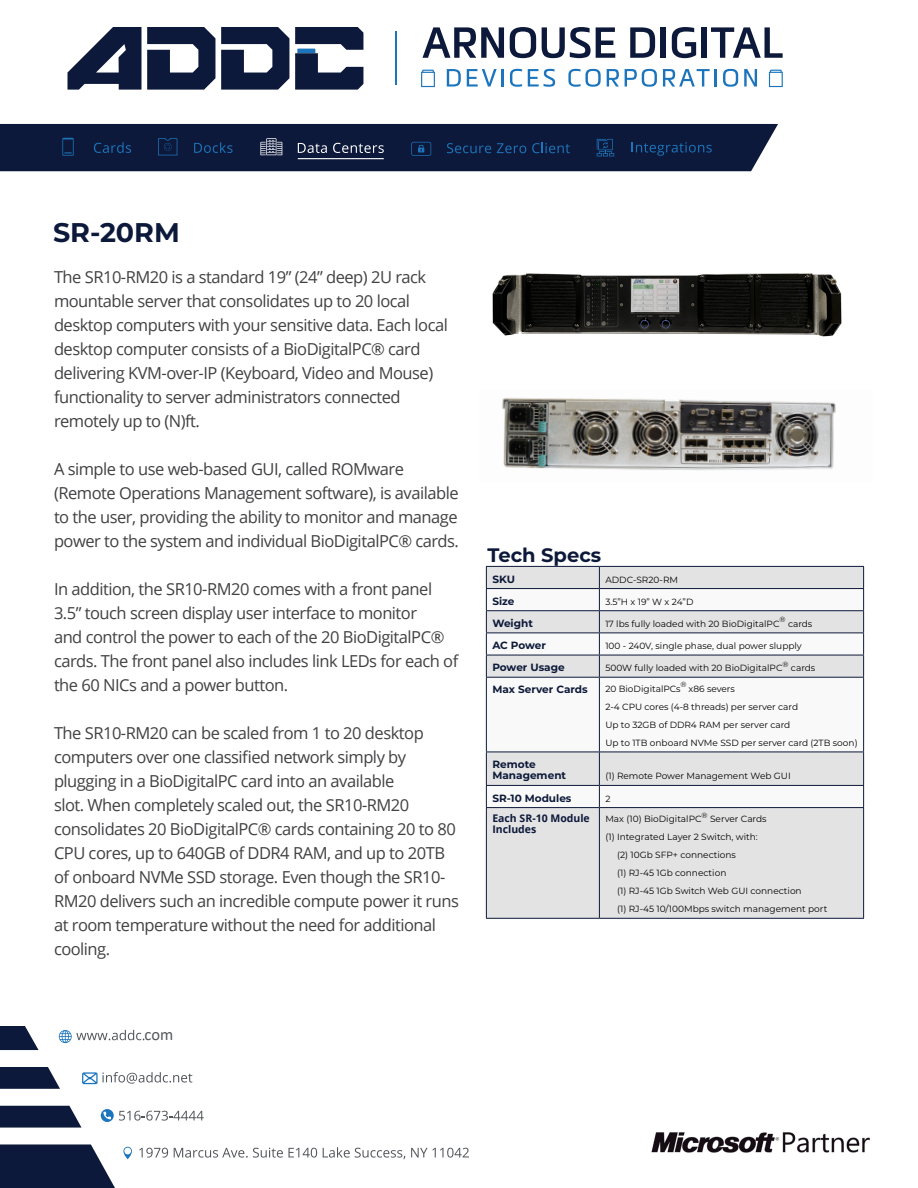
<style>
.page{position:relative;width:918px;height:1188px;background:#fff}
.page>*{position:absolute;margin:0;border:0;box-sizing:border-box;transform-origin:0 0}
.t1{font:700 27px "Montserrat";color:#0d193a}
.t2{font:700 19.5px "Montserrat";color:#0d193a}
.t3{font:16.5px/24px "Open Sans";letter-spacing:-.03em;color:#414042}
.t4{font:16.5px "Calibri";color:#54565b}
.t5{font:700 10.5px/11.4px "Montserrat";color:#0d1939}
.t6{font:700 10.5px/11.4px "Open Sans";color:#0d193a}
.t7{font:9px/18px "Montserrat";color:#000}
.t8{font:7.5px "Montserrat";color:#000}
</style>
<div class="page">
<svg style="left:0;top:1106px;width:82px;height:22px;background:#242f4d"></svg>
<svg style="left:0;top:1026px;width:39px;height:24px"></svg>
<svg style="left:0;top:1067px;width:60px;height:22px"></svg>
<svg style="left:0;top:1144px;width:115px;height:44px;background:#283350"></svg>
<svg style="left:59px;top:1030px;width:85px;height:13px"></svg>
<svg style="left:101px;top:1109px;width:103px;height:13px"></svg>
<svg style="left:139px;top:1148px;width:29px;height:10px"></svg>
<svg style="left:174px;top:1148px;width:143px;height:10px"></svg>
<svg style="left:323px;top:1147px;width:82px;height:12px"></svg>
<svg style="left:411px;top:1148px;width:58px;height:10px"></svg>
<svg style="left:123px;top:1147px;width:9px;height:12px"></svg>
<svg style="left:82px;top:1072px;width:110px;height:12px"></svg>
<img style="left:651px;top:1132px;width:219px;height:21px">
<svg style="left:423px;top:27px;width:81px;height:31px"></svg>
<svg style="left:510px;top:27px;width:26px;height:31px"></svg>
<svg style="left:542px;top:27px;width:73px;height:31px"></svg>
<svg style="left:630px;top:27px;width:25px;height:31px"></svg>
<div style="left:661px;top:27px;width:5px;height:31px;background:#0d193a"></div>
<svg style="left:672px;top:27px;width:24px;height:31px"></svg>
<div style="left:702px;top:27px;width:5px;height:31px;background:#0d193a"></div>
<svg style="left:711px;top:27px;width:72px;height:31px"></svg>
<svg style="left:447px;top:69px;width:14px;height:18px"></svg>
<svg style="left:467px;top:69px;width:37px;height:18px"></svg>
<svg style="left:510px;top:69px;width:12px;height:18px"></svg>
<svg style="left:528px;top:69px;width:27px;height:18px"></svg>
<svg style="left:568px;top:69px;width:33px;height:18px"></svg>
<svg style="left:607px;top:69px;width:12px;height:18px"></svg>
<svg style="left:625px;top:69px;width:32px;height:18px"></svg>
<svg style="left:663px;top:69px;width:54px;height:18px"></svg>
<svg style="left:723px;top:69px;width:15px;height:18px"></svg>
<svg style="left:744px;top:69px;width:13px;height:18px"></svg>
<hr style="left:396px;top:32px;width:1px;height:53px;background:#1c75bc">
<svg style="left:769px;top:70px;width:14px;height:17px"></svg>
<svg style="left:421px;top:70px;width:14px;height:17px"></svg>
<svg style="left:68px;top:27px;width:73px;height:63px"></svg>
<svg style="left:295px;top:27px;width:68px;height:63px"></svg>
<svg style="left:147px;top:27px;width:68px;height:63px"></svg>
<svg style="left:221px;top:27px;width:68px;height:63px"></svg>
<svg style="left:0;top:124px;width:778px;height:47px;background:#142243"></svg>
<img style="left:502px;top:398px;width:334px;height:73px">
<img style="left:492px;top:273px;width:350px;height:64px">
<div style="left:487px;top:567px;width:376px;height:351px;background:#e3e3e3"></div>
<svg style="left:487px;top:589px;width:376px;height:218px"></svg>
<hr style="left:486px;top:566px;width:113px;height:1px;background:#0d193a">
<hr style="left:599px;top:566px;width:265px;height:1px;background:#0d193a">
<hr style="left:486px;top:588px;width:113px;height:1px;background:#0d193a">
<hr style="left:599px;top:588px;width:265px;height:1px;background:#0d193a">
<hr style="left:486px;top:610px;width:113px;height:1px;background:#0d193a">
<hr style="left:599px;top:610px;width:265px;height:1px;background:#0d193a">
<hr style="left:486px;top:633px;width:113px;height:1px;background:#0d193a">
<hr style="left:599px;top:633px;width:265px;height:1px;background:#0d193a">
<hr style="left:486px;top:655px;width:113px;height:1px;background:#0d193a">
<svg style="left:486px;top:567px;width:1px;height:110px"></svg>
<hr style="left:599px;top:655px;width:265px;height:1px;background:#0d193a">
<svg style="left:599px;top:567px;width:1px;height:110px"></svg>
<svg style="left:863px;top:567px;width:1px;height:110px"></svg>
<hr style="left:486px;top:677px;width:113px;height:1px;background:#0d193a">
<hr style="left:486px;top:678px;width:1px;height:74px;background:#0d193a">
<hr style="left:599px;top:677px;width:265px;height:1px;background:#0d193a">
<hr style="left:599px;top:678px;width:1px;height:74px;background:#0d193a">
<hr style="left:863px;top:678px;width:1px;height:74px;background:#0d193a">
<hr style="left:486px;top:752px;width:113px;height:1px;background:#0d193a">
<hr style="left:486px;top:752px;width:1px;height:33px;background:#0d193a">
<hr style="left:599px;top:752px;width:265px;height:1px;background:#0d193a">
<hr style="left:599px;top:752px;width:1px;height:33px;background:#0d193a">
<hr style="left:863px;top:752px;width:1px;height:33px;background:#0d193a">
<hr style="left:486px;top:785px;width:113px;height:1px;background:#0d193a">
<svg style="left:486px;top:786px;width:1px;height:21px"></svg>
<hr style="left:599px;top:785px;width:265px;height:1px;background:#0d193a">
<svg style="left:599px;top:786px;width:1px;height:21px"></svg>
<svg style="left:863px;top:786px;width:1px;height:21px"></svg>
<hr style="left:486px;top:807px;width:113px;height:1px;background:#0d193a">
<hr style="left:486px;top:808px;width:1px;height:110px;background:#0d193a">
<hr style="left:599px;top:807px;width:265px;height:1px;background:#0d193a">
<hr style="left:599px;top:808px;width:1px;height:110px;background:#0d193a">
<hr style="left:863px;top:808px;width:1px;height:110px;background:#0d193a">
<hr style="left:486px;top:918px;width:113px;height:1px;background:#0d193a">
<hr style="left:599px;top:918px;width:265px;height:1px;background:#0d193a">
<h1 class="t1" style="left:53px;top:213px;width:128px">SR-20RM</h1>
<p class="t3" style="left:54px;top:264px;width:395px">The SR10-RM20 is a standard 19” (24” deep) 2U rack mountable server that consolidates up to 20 local desktop computers with your sensitive data. Each local desktop computer consists of a BioDigitalPC® card delivering KVM-over-IP (Keyboard, Video and Mouse) functionality to server administrators connected remotely up to (N)ft.</p>
<p class="t3" style="left:54px;top:456px;width:407px">A simple to use web-based GUI, called ROMware (Remote Operations Management software), is available to the user, providing the ability to monitor and manage power to the system and individual BioDigitalPC® cards.</p>
<p class="t3" style="left:54px;top:576px;width:406px">In addition, the SR10-RM20 comes with a front panel 3.5” touch screen display user interface to monitor<br>and control the power to each of the 20 BioDigitalPC® cards. The front panel also includes link LEDs for each of the 60 NICs and a power button.</p>
<p class="t3" style="left:54px;top:720px;width:407px">The SR10-RM20 can be scaled from 1 to 20 desktop computers over one classified network simply by plugging in a BioDigitalPC card into an available<br>slot. When completely scaled out, the SR10-RM20 consolidates 20 BioDigitalPC® cards containing 20 to 80<br>CPU cores, up to 640GB of DDR4 RAM, and up to 20TB of onboard NVMe SSD storage. Even though the SR10- RM20 delivers such an incredible compute power it runs at room temperature without the need for additional cooling.</p>
<p class="t2" style="left:488px;top:541px;width:115px">Tech Specs</p>
<p class="t5" style="left:492px;top:573px;width:24px">SKU</p>
<p class="t7" style="left:605px;top:570px;width:74px">ADDC-SR20-RM</p>
<p class="t5" style="left:492px;top:595px;width:24px">Size</p>
<p class="t7" style="left:605px;top:592px;width:90px">3.5”H x 19” W x 24”D</p>
<p class="t5" style="left:492px;top:617px;width:42px">Weight</p>
<p class="t7" style="left:605px;top:614px;width:176px">17 lbs fully loaded with 20 BioDigitalPC</p>
<p class="t8" style="left:780px;top:615px;width:8px">®</p>
<p class="t7" style="left:788px;top:614px;width:26px">cards</p>
<p class="t5" style="left:492px;top:639px;width:55px">AC Power</p>
<p class="t7" style="left:605px;top:637px;width:198px">100 - 240V, single phase, dual power slupply</p>
<p class="t5" style="left:492px;top:661px;width:74px">Power Usage</p>
<p class="t7" style="left:605px;top:659px;width:179px">500W fully loaded with 20 BioDigitalPC</p>
<p class="t8" style="left:783px;top:659px;width:8px">®</p>
<p class="t7" style="left:791px;top:659px;width:26px">cards</p>
<p class="t8" style="left:681px;top:680px;width:8px">®</p>
<p class="t7" style="left:605px;top:679px;width:254px;text-indent:83px">x86 severs<br>2-4 CPU cores (4-8 threads) per server card<br>Up to 32GB of DDR4 RAM per server card<br>Up to 1TB onboard NVMe SSD per server card (2TB soon)</p>
<p class="t5" style="left:492px;top:683px;width:97px">Max Server Cards</p>
<p class="t7" style="left:605px;top:679px;width:77px">20 BioDigitalPCs</p>
<p class="t5" style="left:492px;top:758px;width:75px">Remote<br>Management</p>
<p class="t7" style="left:605px;top:767px;width:187px">(1) Remote Power Management Web GUI</p>
<p class="t5" style="left:492px;top:792px;width:81px">SR-10 Modules</p>
<p class="t7" style="left:605px;top:789px;width:7px">2</p>
<p class="t6" style="left:492px;top:812px;width:99px">Each SR-10 Module<br>Includes</p>
<p class="t7" style="left:605px;top:810px;width:98px">Max (10) BioDigitalPC</p>
<p class="t8" style="left:702px;top:810px;width:8px">®</p>
<p class="t7" style="left:710px;top:810px;width:58px">Server Cards</p>
<p class="t7" style="left:605px;top:828px;width:154px">(1) Integrated Layer 2 Switch, with:</p>
<p class="t7" style="left:617px;top:846px;width:120px">(2) 10Gb SFP+ connections</p>
<p class="t7" style="left:617px;top:864px;width:111px">(1) RJ-45 1Gb connection</p>
<p class="t7" style="left:617px;top:882px;width:186px">(1) RJ-45 1Gb Switch Web GUI connection</p>
<p class="t7" style="left:617px;top:900px;width:212px">(1) RJ-45 10/100Mbps switch management port</p>
<p class="t4" style="left:145px;top:1023px;width:30px">com</p>
</div>
